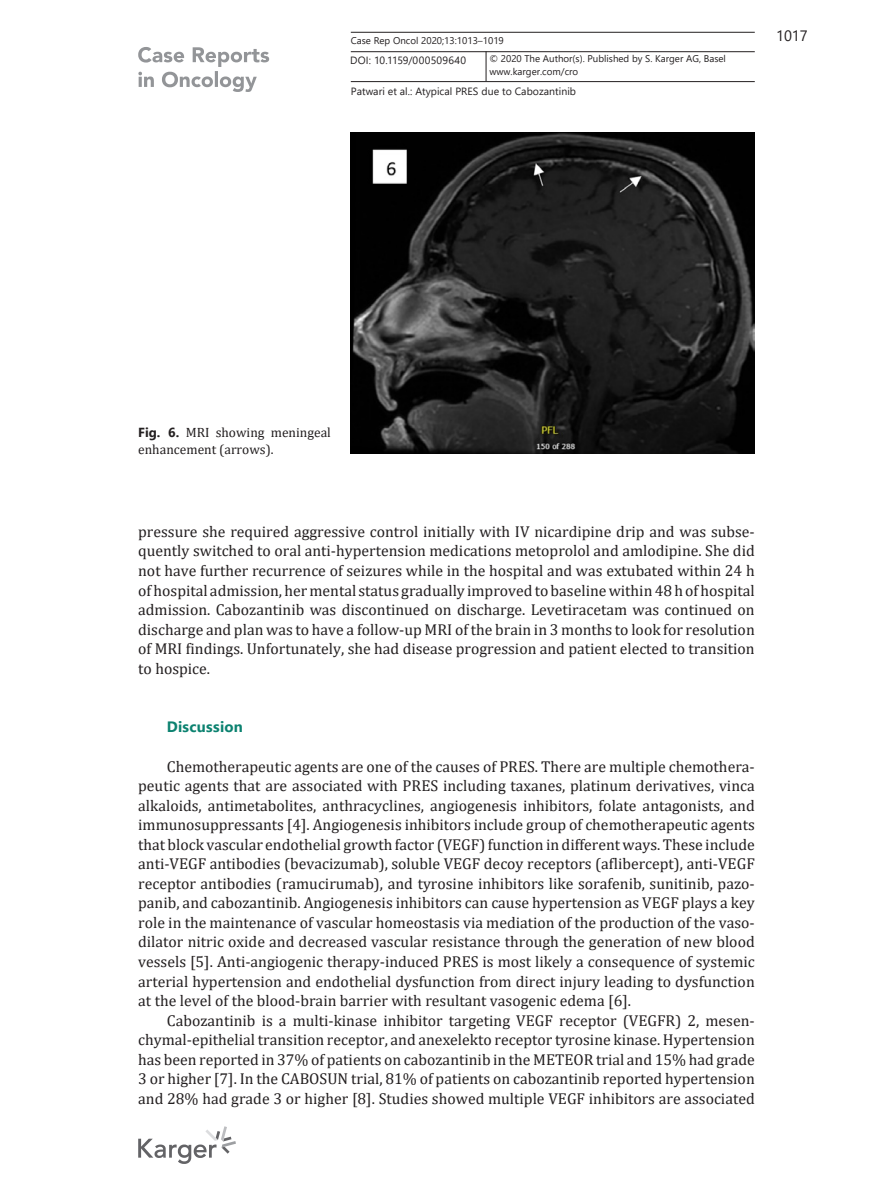
<style>
.page{position:relative;width:893px;height:1191px;background:#fff}
.page>*{position:absolute;margin:0;border:0;box-sizing:border-box;transform-origin:0 0}
.t1{font:15.75px/19.5px "Cambria";color:#231f20;text-align:justify}
.t2{font:700 15px "Segoe UI";letter-spacing:.015em;color:#0c8270}
.t3{font:15px "Segoe UI";color:#231f20}
.t4{font:13.5px/17.4px "Cambria";color:#231f20}
.t5{font:10.5px "Segoe UI";letter-spacing:.005em;color:#231f20}
.t6{font:10.5px "Segoe UI";letter-spacing:.025em;color:#231f20}
.t7{font:9.75px "Segoe UI";color:#231f20}
.s1{font-family:"Segoe UI";font-weight:700;font-size:13.2px}
</style>
<div class="page">
<svg style="left:138px;top:47px;width:131px;height:45px"></svg>
<hr style="left:351px;top:51px;width:404px;height:1px;background:#231f20">
<hr style="left:351px;top:81px;width:404px;height:1px;background:#231f20">
<hr style="left:351px;top:32px;width:404px;height:1px;background:#231f20">
<hr style="left:486px;top:51px;width:1px;height:30px;background:#231f20">
<svg style="left:138px;top:1126px;width:98px;height:38px"></svg>
<img style="left:351px;top:133px;width:404px;height:321px">
<p class="t7" style="left:351px;top:31px;width:155px">Case Rep Oncol 2020;13:1013–1019</p>
<p class="t6" style="left:350px;top:50px;width:118px">DOI: 10.1159/000509640</p>
<p class="t7" style="left:489px;top:50px;width:238px">© 2020 The Author(s). Published by S. Karger AG, Basel</p>
<p class="t7" style="left:489px;top:62px;width:90px">www.karger.com/cro</p>
<p class="t5" style="left:351px;top:81px;width:227px">Patwari et al.: Atypical PRES due to Cabozantinib</p>
<p class="t3" style="left:776px;top:22px;width:33px">1017</p>
<p class="t4" style="left:138px;top:423px;width:194px"><span class="s1">Fig. 6.</span> MRI showing meningeal enhancement (arrows).</p>
<p class="t1" style="left:138px;top:522px;width:618px">pressure she required aggressive control initially with IV nicardipine drip and was subse&shy;quently switched to oral anti-hypertension medications metoprolol and amlodipine. She did not have further recurrence of seizures while in the hospital and was extubated within 24 h of hospital admission, her mental status gradually improved to baseline within 48 h of hospital admission. Cabozantinib was discontinued on discharge. Levetiracetam was continued on discharge and plan was to have a follow-up MRI of the brain in 3 months to look for resolution of MRI findings. Unfortunately, she had disease progression and patient elected to transition to hospice.</p>
<p class="t2" style="left:167px;top:713px;width:77px">Discussion</p>
<p class="t1" style="left:138px;top:756px;width:618px;text-indent:29px">Chemotherapeutic agents are one of the causes of PRES. There are multiple chemothera&shy;peutic agents that are associated with PRES including taxanes, platinum derivatives, vinca alkaloids, antimetabolites, anthracyclines, angiogenesis inhibitors, folate antagonists, and immunosuppressants [4]. Angiogenesis inhibitors include group of chemotherapeutic agents that block vascular endothelial growth factor (VEGF) function in different ways. These include anti-VEGF antibodies (bevacizumab), soluble VEGF decoy receptors (aflibercept), anti-VEGF receptor antibodies (ramucirumab), and tyrosine inhibitors like sorafenib, sunitinib, pazo&shy;panib, and cabozantinib. Angiogenesis inhibitors can cause hypertension as VEGF plays a key role in the maintenance of vascular homeostasis via mediation of the production of the vaso&shy;dilator nitric oxide and decreased vascular resistance through the generation of new blood vessels [5]. Anti-angiogenic therapy-induced PRES is most likely a consequence of systemic arterial hypertension and endothelial dysfunction from direct injury leading to dysfunction at the level of the blood-brain barrier with resultant vasogenic edema [6].</p>
<p class="t1" style="left:138px;top:1010px;width:618px;text-indent:29px">Cabozantinib is a multi-kinase inhibitor targeting VEGF receptor (VEGFR) 2, mesen&shy;chymal-epithelial transition receptor, and anexelekto receptor tyrosine kinase. Hypertension has been reported in 37% of patients on cabozantinib in the METEOR trial and 15% had grade 3 or higher [7]. In the CABOSUN trial, 81% of patients on cabozantinib reported hypertension and 28% had grade 3 or higher [8]. Studies showed multiple VEGF inhibitors are associated</p>
</div>
